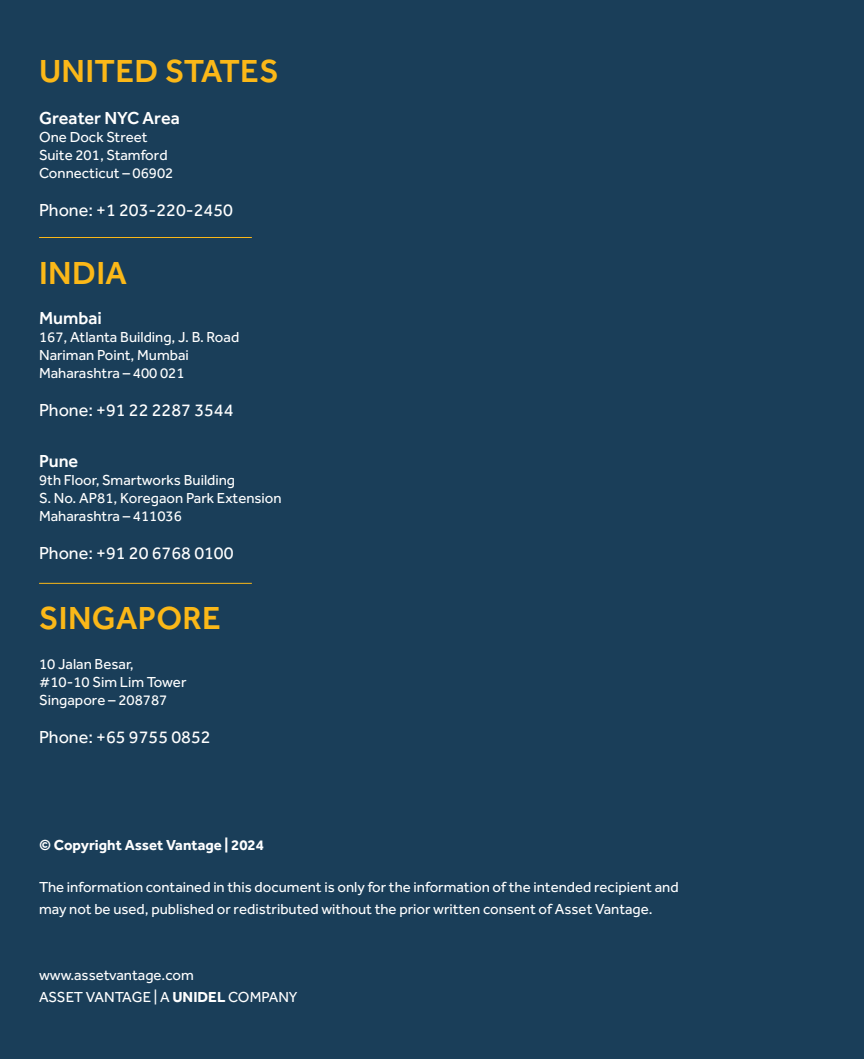
<style>
.page{position:relative;width:864px;height:1059px;background:#fff}
.page>*{position:absolute;margin:0;border:0;box-sizing:border-box;transform-origin:0 0}
.t1{font:500 33px "Effra";letter-spacing:.01em;color:#fbb818}
.t2{font:18px "Effra";color:#fff}
.t3{font:500 18px "Effra";color:#fff}
.t4{font:15px/18px "Effra";color:#fff}
.t5{font:700 15px "Effra";color:#fff}
.s1{font-weight:700}
</style>
<div class="page">
<div style="left:0;top:0;width:864px;height:1058px;background:#1a3e59"></div>
<hr style="left:39px;top:237px;width:213px;height:1px;background:#fbb818">
<hr style="left:39px;top:583px;width:213px;height:1px;background:#fbb818">
<h1 class="t1" style="left:39px;top:52px;width:241px">UNITED STATES</h1>
<p class="t3" style="left:39px;top:107px;width:142px">Greater NYC Area</p>
<p class="t4" style="left:39px;top:128px;width:136px">One Dock Street<br>Suite 201, Stamford<br>Connecticut – 06902</p>
<p class="t2" style="left:39px;top:199px;width:195px">Phone: +1 203-220-2450</p>
<h1 class="t1" style="left:39px;top:253px;width:89px">INDIA</h1>
<p class="t3" style="left:39px;top:307px;width:64px">Mumbai</p>
<p class="t4" style="left:39px;top:328px;width:202px">167, Atlanta Building, J. B. Road<br>Nariman Point, Mumbai<br>Maharashtra – 400 021</p>
<p class="t2" style="left:39px;top:399px;width:196px">Phone: +91 22 2287 3544</p>
<p class="t3" style="left:39px;top:450px;width:41px">Pune</p>
<p class="t4" style="left:39px;top:471px;width:244px">9th Floor, Smartworks Building<br>S. No. AP81, Koregaon Park Extension<br>Maharashtra – 411036</p>
<p class="t2" style="left:39px;top:542px;width:196px">Phone: +91 20 6768 0100</p>
<h1 class="t1" style="left:39px;top:598px;width:183px">SINGAPORE</h1>
<p class="t4" style="left:39px;top:655px;width:149px">10 Jalan Besar, #10-10 Sim Lim Tower<br>Singapore – 208787</p>
<p class="t2" style="left:39px;top:726px;width:173px">Phone: +65 9755 0852</p>
<p class="t5" style="left:39px;top:835px;width:226px">© Copyright Asset Vantage | 2024</p>
<p class="t4" style="left:39px;top:875px;width:641px;line-height:22px">The information contained in this document is only for the information of the intended recipient and may not be used, published or redistributed without the prior written consent of Asset Vantage.</p>
<p class="t4" style="left:39px;top:964px;width:260px;line-height:22px">www.assetvantage.com<br>ASSET VANTAGE | A <span class="s1">UNIDEL</span> COMPANY</p>
</div>
